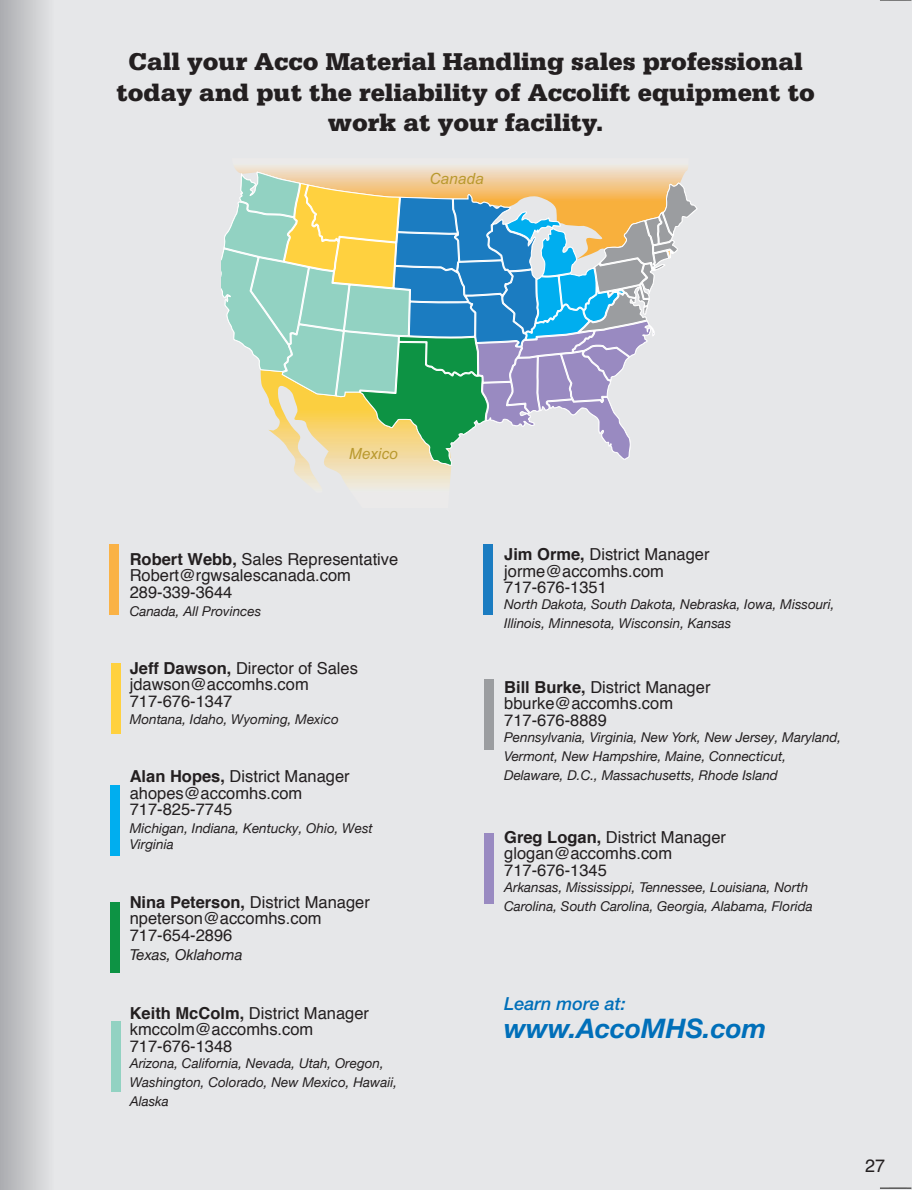
<style>
.page{position:relative;width:912px;height:1190px;background:#e6e7e9}
.page>*{position:absolute;margin:0;border:0;box-sizing:border-box;transform-origin:0 0}
.t1{font:italic 700 27px "Helvetica Neue";color:#006fb9}
.t2{font:900 25.65px/30.9px "Serifa";color:#231f20;text-align:center}
.t3{font:italic 500 18px "Helvetica Neue";color:#006fb9}
.t4{font:18px "Helvetica";color:#231f20}
.t5{font:16.5px/16.5px "Helvetica";color:#231f20}
.t6{font:italic 15.45px "Arial";color:#b9992e}
.t7{font:italic 15px "Helvetica Neue";color:#231f20}
.t8{font:italic 13.5px/18.9px "Helvetica Neue";color:#231f20}
.s1{font-weight:700}
</style>
<div class="page">
<div style="left:0;top:0;width:53px;height:1190px;background:linear-gradient(to right,#abacb0,#e3e4e5)"></div>
<svg style="left:222px;top:166px;width:475px;height:321px"></svg>
<div style="left:111px;top:663px;width:10px;height:70px;background:#ffd13f"></div>
<div style="left:110px;top:544px;width:9px;height:70px;background:#fab246"></div>
<div style="left:111px;top:786px;width:9px;height:70px;background:#00aeef"></div>
<div style="left:111px;top:903px;width:9px;height:70px;background:#0d9344"></div>
<div style="left:112px;top:1021px;width:9px;height:70px;background:#92d2c2"></div>
<div style="left:484px;top:680px;width:10px;height:70px;background:#9b9da0"></div>
<div style="left:484px;top:544px;width:9px;height:70px;background:#1b7cc1"></div>
<div style="left:484px;top:833px;width:10px;height:70px;background:#998ac1"></div>
<svg style="left:880px;top:0;width:32px;height:1px"></svg>
<svg style="left:880px;top:1187px;width:32px;height:2px"></svg>
<h2 class="t2" style="left:116px;top:48px;width:700px">Call your Acco Material Handling sales professional today and put the reliability of Accolift equipment to work at your facility.</h2>
<p class="t6" style="left:429px;top:169px;width:56px">Canada</p>
<p class="t6" style="left:349px;top:444px;width:50px">Mexico</p>
<p class="t5" style="left:130px;top:551px;width:270px"><span class="s1">Robert Webb,</span> Sales Representative<br>Robert@rgwsalescanada.com<br>289-339-3644</p>
<p class="t8" style="left:130px;top:601px;width:133px">Canada, All Provinces</p>
<p class="t5" style="left:130px;top:660px;width:230px"><span class="s1">Jeff Dawson,</span> Director of Sales jdawson@accomhs.com<br>717-676-1347</p>
<p class="t8" style="left:130px;top:710px;width:211px">Montana, Idaho, Wyoming, Mexico</p>
<p class="t5" style="left:130px;top:769px;width:222px"><span class="s1">Alan Hopes,</span> District Manager ahopes@accomhs.com<br>717-825-7745</p>
<p class="t8" style="left:130px;top:820px;width:245px;line-height:16.2px">Michigan, Indiana, Kentucky, Ohio, West<br>Virginia</p>
<p class="t5" style="left:130px;top:894px;width:242px"><span class="s1">Nina Peterson,</span> District Manager npeterson@accomhs.com<br>717-654-2896</p>
<p class="t7" style="left:130px;top:945px;width:114px">Texas, Oklahoma</p>
<p class="t5" style="left:130px;top:1005px;width:241px"><span class="s1">Keith McColm,</span> District Manager kmccolm@accomhs.com<br>717-676-1348</p>
<p class="t8" style="left:130px;top:1053px;width:269px">Arizona, California, Nevada, Utah, Oregon,<br>Washington, Colorado, New Mexico, Hawaii,<br>Alaska</p>
<p class="t5" style="left:504px;top:547px;width:207px"><span class="s1">Jim Orme,</span> District Manager jorme@accomhs.com<br>717-676-1351</p>
<p class="t8" style="left:504px;top:595px;width:332px">North Dakota, South Dakota, Nebraska, Iowa, Missouri,<br>Illinois, Minnesota, Wisconsin, Kansas</p>
<p class="t5" style="left:504px;top:679px;width:208px"><span class="s1">Bill Burke,</span> District Manager bburke@accomhs.com<br>717-676-8889</p>
<p class="t8" style="left:504px;top:728px;width:339px">Pennsylvania, Virginia, New York, New Jersey, Maryland,<br>Vermont, New Hampshire, Maine, Connecticut,<br>Delaware, D.C., Massachusetts, Rhode Island</p>
<p class="t5" style="left:504px;top:829px;width:223px"><span class="s1">Greg Logan,</span> District Manager glogan@accomhs.com<br>717-676-1345</p>
<p class="t8" style="left:504px;top:877px;width:310px">Arkansas, Mississippi, Tennessee, Louisiana, North<br>Carolina, South Carolina, Georgia, Alabama, Florida</p>
<h3 class="t3" style="left:504px;top:997px;width:123px">Learn more at:</h3>
<h1 class="t1" style="left:504px;top:1019px;width:264px">www.AccoMHS.com</h1>
<h3 class="t4" style="left:865px;top:1155px;width:22px">27</h3>
</div>
